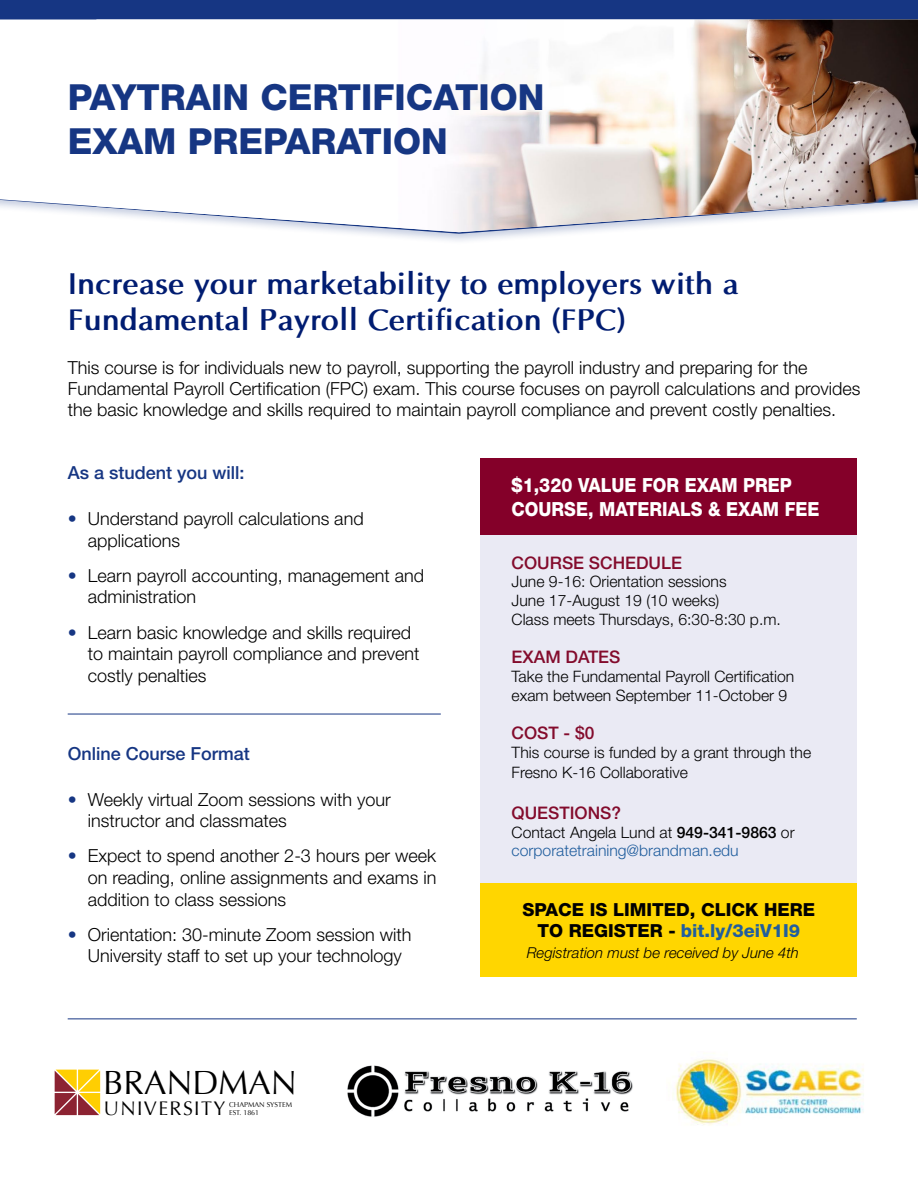
<style>
.page{position:relative;width:918px;height:1188px;background:#fff}
.page>*{position:absolute;margin:0;border:0;box-sizing:border-box;transform-origin:0 0}
.t1{font:800 36px/43.2px "Helvetica Neue LT Std";color:#163683}
.t2{font:33.6px "Optima";color:#000}
.t3{font:700 30px/36px "Optima";color:#001c71}
.t4{font:19.65px "Optima";letter-spacing:.07em;color:#000}
.t5{font:800 19.5px/23.4px "Helvetica Neue LT Std";color:#fff;scale:.9 1}
.t6{font:300 18px/21.6px "Helvetica Neue LT Std";color:#000}
.t7{font:800 18px/21.6px "Helvetica Neue LT Std";color:#000;text-align:center}
.t8{font:500 18px "Helvetica Neue LT Std";color:#163683}
.t9{font:500 17.4px "Helvetica Neue LT Std";color:#830b2c}
.t10{font:300 15.75px/18.9px "Helvetica Neue LT Std";color:#000}
.t11{font:300 15.75px/18.9px "Helvetica Neue LT Std";color:#215e9e}
.t12{font:italic 300 15px "Helvetica Neue LT Std";color:#000}
.t13{font:7.05px/8.6px "Optima";color:#000}
.s1{color:#163683}
.s2{color:#000}
.s3{font-weight:500;color:#000}
.s4{color:#215e9e}
</style>
<div class="page">
<div style="left:0;top:0;width:918px;height:245px;background:#163683;opacity:.25"></div>
<svg style="left:0;top:0;width:918px;height:234px;background:#2b488e"></svg>
<svg style="left:0;top:19px;width:918px;height:213px"></svg>
<img style="left:96px;top:20px;width:822px;height:212px">
<hr style="left:68px;top:714px;width:373px;height:1px;background:#163683">
<hr style="left:68px;top:1018px;width:789px;height:1px;background:#163683">
<div style="left:481px;top:523px;width:376px;height:361px;background:#eaeaf4"></div>
<div style="left:481px;top:884px;width:376px;height:93px;background:#ffd600"></div>
<div style="left:481px;top:459px;width:376px;height:76px;background:#840029"></div>
<svg style="left:55px;top:1070px;width:45px;height:45px;background:#cd8b39"></svg>
<img style="left:347px;top:1065px;width:286px;height:52px">
<img style="left:672px;top:1059px;width:192px;height:66px">
<h1 class="t1" style="left:68px;top:76px;width:478px">PAYTRAIN CERTIFICATION<br>EXAM PREPARATION</h1>
<h3 class="t3" style="left:68px;top:266px;width:673px">Increase your marketability to employers with a<br>Fundamental Payroll Certification (FPC)</h3>
<p class="t6" style="left:68px;top:356px;width:794px;line-height:21px">This course is for individuals new to payroll, supporting the payroll industry and preparing for the<br>Fundamental Payroll Certification (FPC) exam. This course focuses on payroll calculations and provides the basic knowledge and skills required to maintain payroll compliance and prevent costly penalties.</p>
<p class="t8" style="left:68px;top:462px;width:178px">As a student you will:</p>
<p class="t6" style="left:88px;top:508px;width:277px;text-indent:-20px"><span class="s1">•</span> Understand payroll calculations and applications</p>
<p class="t6" style="left:88px;top:564px;width:338px;text-indent:-20px"><span class="s1">•</span> Learn payroll accounting, management and administration</p>
<p class="t6" style="left:88px;top:621px;width:333px;text-indent:-20px"><span class="s1">•</span> Learn basic knowledge and skills required to maintain payroll compliance and prevent costly penalties</p>
<p class="t8" style="left:68px;top:743px;width:184px">Online Course Format</p>
<p class="t6" style="left:88px;top:788px;width:305px;text-indent:-20px"><span class="s1">•</span> Weekly virtual Zoom sessions with your instructor and classmates</p>
<p class="t6" style="left:88px;top:845px;width:350px;text-align:justify;text-indent:-20px"><span class="s1">•</span> Expect to spend another 2-3 hours per week on reading, online assignments and exams in addition to class sessions</p>
<p class="t6" style="left:68px;top:923px;width:345px;text-align:center"><span class="s1">•</span> Orientation: 30-minute Zoom session with<br>University staff to set up your technology</p>
<h2 class="t2" style="left:103px;top:1063px;width:195px">BRANDMAN</h2>
<p class="t4" style="left:104px;top:1097px;width:123px">UNIVERSITY</p>
<p class="t13" style="left:229px;top:1100px;width:64px">CHAPMAN SYSTEM<br>EST. 1861</p>
<p class="t5" style="left:512px;top:474px;width:344px">$1,320 VALUE FOR EXAM PREP<br>COURSE, MATERIALS &amp; EXAM FEE</p>
<p class="t9" style="left:512px;top:552px;width:172px">COURSE SCHEDULE</p>
<p class="t10" style="left:512px;top:572px;width:271px">June 9-16: Orientation sessions<br>June 17-August 19 (10 weeks)<br>Class meets Thursdays, 6:30-8:30 p.m.</p>
<p class="t9" style="left:512px;top:647px;width:110px">EXAM DATES</p>
<p class="t10" style="left:512px;top:667px;width:284px">Take the Fundamental Payroll Certification exam between September 11-October 9</p>
<p class="t9" style="left:512px;top:723px;width:84px">COST - $0</p>
<p class="t10" style="left:512px;top:742px;width:301px;line-height:19.8px">This course is funded by a grant through the<br>Fresno K-16 Collaborative</p>
<p class="t9" style="left:512px;top:802px;width:111px">QUESTIONS?</p>
<p class="t11" style="left:512px;top:822px;width:285px"><span class="s2">Contact Angela Lund at</span> <span class="s3">949-341-9863</span> <span class="s2">or </span>corporatetraining@brandman.edu</p>
<p class="t7" style="left:523px;top:898px;width:294px">SPACE IS LIMITED, CLICK HERE<br>TO REGISTER - <span class="s4">bit.ly/3eiV1I9</span></p>
<p class="t12" style="left:527px;top:944px;width:273px">Registration must be received by June 4th</p>
</div>
